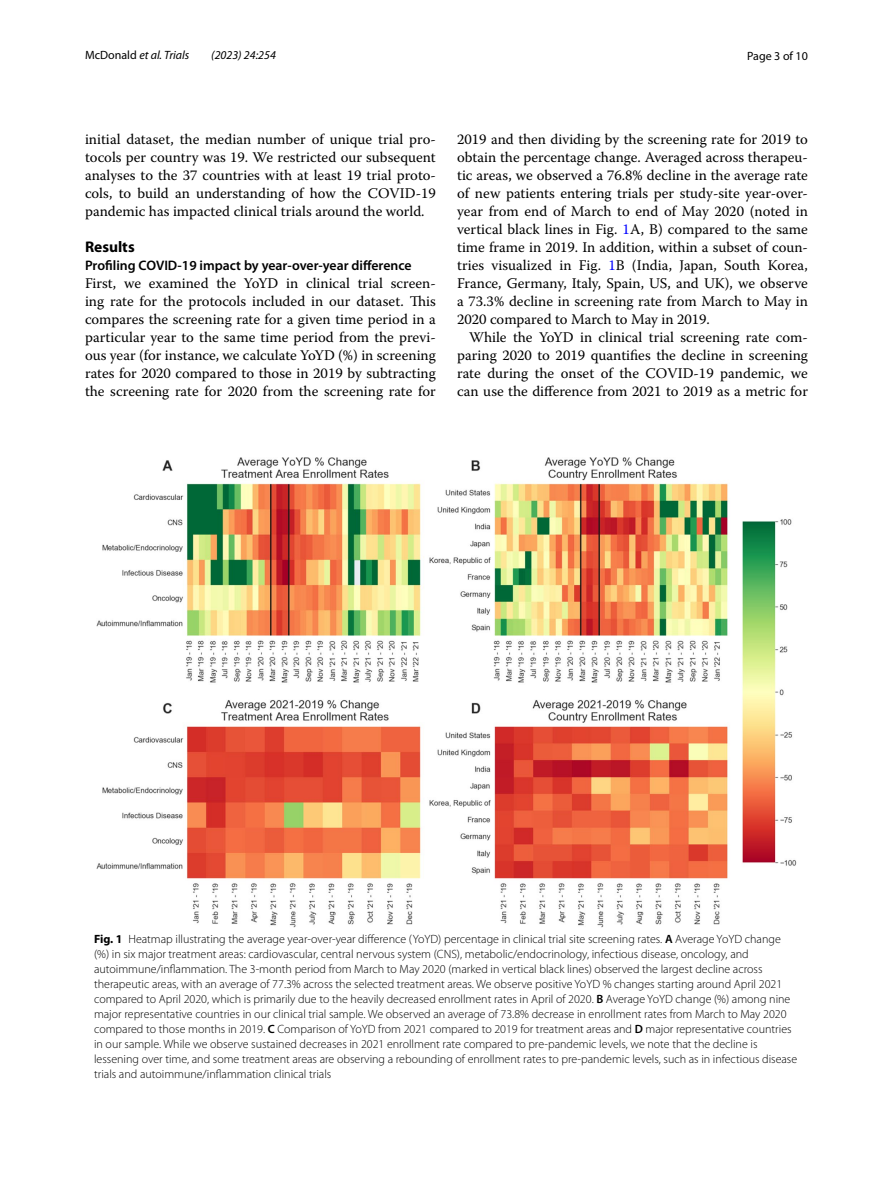
<style>
.page{position:relative;width:893px;height:1187px;background:#fff}
.page>*{position:absolute;margin:0;border:0;box-sizing:border-box;transform-origin:0 0}
.t1{font:700 15.45px "Myriad Pro";color:#000}
.t2{font:14.7px/18px "Warnock Pro";color:#000;text-align:justify}
.t3{font:600 13.8px "Myriad Pro";color:#000}
.t4{font:300 12px/15px "Myriad Pro";color:#000}
.t5{font:italic 12px "Myriad Pro";color:#000}
.t6{font:12px "Myriad Pro";color:#000}
.s1{font-style:normal}
.s2{color:#00f}
.s3{font-weight:700}
.s4{font-weight:600}
</style>
<div class="page">
<img style="left:96px;top:457px;width:701px;height:470px">
<p class="t5" style="left:85px;top:48px;width:106px"><span class="s1">McDonald</span> et al. Trials</p>
<p class="t5" style="left:211px;top:48px;width:66px">(2023) 24:254</p>
<p class="t6" style="left:747px;top:48px;width:62px">Page 3 of 10</p>
<p class="t2" style="left:85px;top:130px;width:352px">initial dataset, the median number of unique trial pro&shy;tocols per country was 19. We restricted our subsequent analyses to the 37 countries with at least 19 trial proto&shy;cols, to build an understanding of how the COVID-19 pandemic has impacted clinical trials around the world.</p>
<p class="t1" style="left:85px;top:236px;width:51px">Results</p>
<p class="t3" style="left:85px;top:256px;width:328px">Profiling COVID‑19 impact by year‑over‑year difference</p>
<p class="t2" style="left:85px;top:274px;width:352px">First, we examined the YoYD in clinical trial screen&shy;ing rate for the protocols included in our dataset. This compares the screening rate for a given time period in a particular year to the same time period from the previ&shy;ous year (for instance, we calculate YoYD (%) in screening rates for 2020 compared to those in 2019 by subtracting the screening rate for 2020 from the screening rate for</p>
<p class="t2" style="left:457px;top:130px;width:352px">2019 and then dividing by the screening rate for 2019 to obtain the percentage change. Averaged across therapeu&shy;tic areas, we observed a 76.8% decline in the average rate of new patients entering trials per study-site year-over&shy;year from end of March to end of May 2020 (noted in vertical black lines in Fig. <span class="s2">1</span>A, B) compared to the same time frame in 2019. In addition, within a subset of coun&shy;tries visualized in Fig. <span class="s2">1</span>B (India, Japan, South Korea, France, Germany, Italy, Spain, US, and UK), we observe a 73.3% decline in screening rate from March to May in 2020 compared to March to May in 2019.</p>
<p class="t2" style="left:457px;top:328px;width:352px;text-indent:12px">While the YoYD in clinical trial screening rate com&shy;paring 2020 to 2019 quantifies the decline in screening rate during the onset of the COVID-19 pandemic, we can use the difference from 2021 to 2019 as a metric for</p>
<p class="t4" style="left:94px;top:931px;width:705px"><span class="s3">Fig. 1</span> Heatmap illustrating the average year-over-year difference (YoYD) percentage in clinical trial site screening rates. <span class="s4">A</span> Average YoYD change (%) in six major treatment areas: cardiovascular, central nervous system (CNS), metabolic/endocrinology, infectious disease, oncology, and autoimmune/inflammation. The 3-month period from March to May 2020 (marked in vertical black lines) observed the largest decline across therapeutic areas, with an average of 77.3% across the selected treatment areas. We observe positive YoYD % changes starting around April 2021 compared to April 2020, which is primarily due to the heavily decreased enrollment rates in April of 2020. <span class="s4">B</span> Average YoYD change (%) among nine major representative countries in our clinical trial sample. We observed an average of 73.8% decrease in enrollment rates from March to May 2020 compared to those months in 2019. <span class="s4">C</span> Comparison of YoYD from 2021 compared to 2019 for treatment areas and <span class="s4">D</span> major representative countries in our sample. While we observe sustained decreases in 2021 enrollment rate compared to pre-pandemic levels, we note that the decline is lessening over time, and some treatment areas are observing a rebounding of enrollment rates to pre-pandemic levels, such as in infectious disease trials and autoimmune/inflammation clinical trials</p>
</div>
